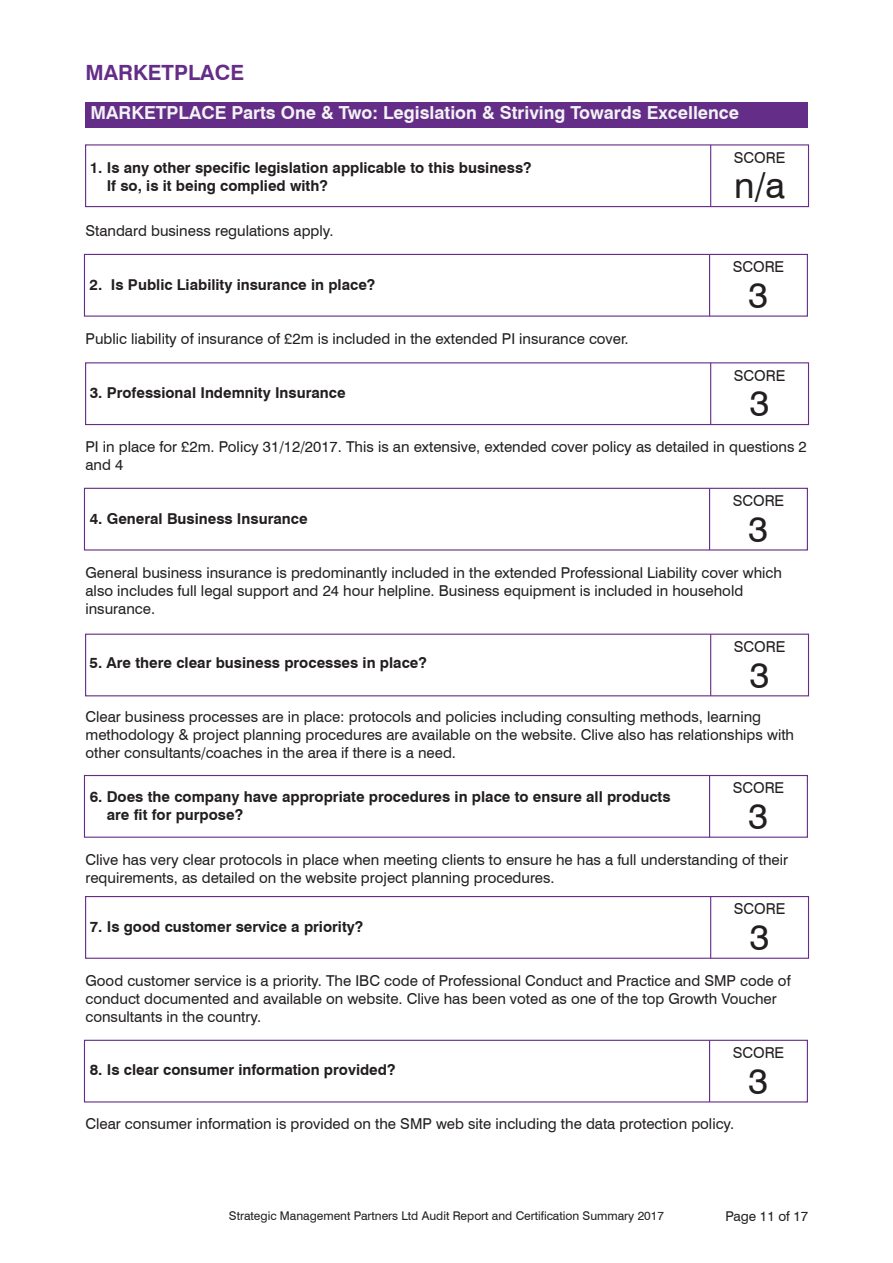
<style>
.page{position:relative;width:893px;height:1263px;background:#fff}
.page>*{position:absolute;margin:0;border:0;box-sizing:border-box;transform-origin:0 0}
.t1{font:36px "Swiss 721 BT";color:#231f20}
.t2{font:700 21px "Swiss 721 BT";color:#642d87}
.t3{font:700 18px "Swiss 721 BT";color:#f2f3f4}
.t4{font:15px/18px "Swiss 721 BT";color:#231f20}
.t5{font:700 15px "Swiss 721 BT";color:#231f20}
.t6{font:13.5px "Swiss 721 BT";color:#231f20}
.t7{font:12px "Swiss 721 BT";color:#231f20}
</style>
<div class="page">
<div style="left:85px;top:102px;width:723px;height:26px;background:#642d87"></div>
<div style="left:84px;top:254px;width:724px;height:63px;border:1px solid #642d87"></div>
<hr style="left:709px;top:254px;width:1px;height:62px;background:#642d87">
<div style="left:85px;top:362px;width:724px;height:63px;border:1px solid #642d87"></div>
<hr style="left:710px;top:363px;width:1px;height:61px;background:#642d87">
<div style="left:84px;top:488px;width:724px;height:62px;border:1px solid #642d87"></div>
<hr style="left:709px;top:488px;width:1px;height:62px;background:#642d87">
<div style="left:85px;top:634px;width:724px;height:62px;border:1px solid #642d87"></div>
<hr style="left:710px;top:634px;width:1px;height:62px;background:#642d87">
<div style="left:84px;top:775px;width:724px;height:63px;border:1px solid #642d87"></div>
<hr style="left:709px;top:775px;width:1px;height:62px;background:#642d87">
<div style="left:85px;top:896px;width:724px;height:63px;border:1px solid #642d87"></div>
<hr style="left:710px;top:896px;width:1px;height:62px;background:#642d87">
<div style="left:84px;top:1040px;width:724px;height:62px;border:1px solid #642d87"></div>
<hr style="left:709px;top:1040px;width:1px;height:62px;background:#642d87">
<div style="left:85px;top:144px;width:724px;height:63px;border:1px solid #642d87"></div>
<hr style="left:710px;top:145px;width:1px;height:62px;background:#642d87">
<p class="t2" style="left:85px;top:60px;width:160px">MARKETPLACE</p>
<p class="t3" style="left:91px;top:102px;width:650px">MARKETPLACE Parts One &amp; Two: Legislation &amp; Striving Towards Excellence</p>
<p class="t5" style="left:90px;top:159px;width:443px">1. Is any other specific legislation applicable to this business?</p>
<p class="t5" style="left:107px;top:177px;width:223px">If so, is it being complied with?</p>
<p class="t4" style="left:85px;top:221px;width:250px">Standard business regulations apply.</p>
<p class="t5" style="left:90px;top:275px;width:287px">2. Is Public Liability insurance in place?</p>
<p class="t4" style="left:85px;top:329px;width:545px">Public liability of insurance of £2m is included in the extended PI insurance cover.</p>
<p class="t5" style="left:90px;top:383px;width:257px">3. Professional Indemnity Insurance</p>
<p class="t4" style="left:85px;top:437px;width:723px">PI in place for £2m. Policy 31/12/2017. This is an extensive, extended cover policy as detailed in questions 2 and 4</p>
<p class="t4" style="left:734px;top:148px;width:53px">SCORE</p>
<p class="t1" style="left:734px;top:164px;width:52px">n/a</p>
<p class="t4" style="left:733px;top:258px;width:53px">SCORE</p>
<p class="t1" style="left:749px;top:273px;width:21px">3</p>
<p class="t4" style="left:734px;top:366px;width:53px">SCORE</p>
<p class="t1" style="left:750px;top:382px;width:21px">3</p>
<p class="t5" style="left:90px;top:509px;width:219px">4. General Business Insurance</p>
<p class="t4" style="left:733px;top:492px;width:53px">SCORE</p>
<p class="t1" style="left:749px;top:507px;width:21px">3</p>
<p class="t4" style="left:85px;top:563px;width:698px">General business insurance is predominantly included in the extended Professional Liability cover which also includes full legal support and 24 hour helpline. Business equipment is included in household insurance.</p>
<p class="t4" style="left:734px;top:637px;width:53px">SCORE</p>
<p class="t1" style="left:750px;top:653px;width:21px">3</p>
<p class="t5" style="left:90px;top:653px;width:339px">5. Are there clear business processes in place?</p>
<p class="t4" style="left:85px;top:707px;width:710px">Clear business processes are in place: protocols and policies including consulting methods, learning methodology &amp; project planning procedures are available on the website. Clive also has relationships with other consultants/coaches in the area if there is a need.</p>
<p class="t5" style="left:90px;top:788px;width:582px">6. Does the company have appropriate procedures in place to ensure all products</p>
<p class="t5" style="left:107px;top:806px;width:138px">are fit for purpose?</p>
<p class="t4" style="left:85px;top:850px;width:704px">Clive has very clear protocols in place when meeting clients to ensure he has a full understanding of their requirements, as detailed on the website project planning procedures.</p>
<p class="t5" style="left:90px;top:917px;width:275px">7. Is good customer service a priority?</p>
<p class="t4" style="left:85px;top:971px;width:707px">Good customer service is a priority. The IBC code of Professional Conduct and Practice and SMP code of conduct documented and available on website. Clive has been voted as one of the top Growth Voucher consultants in the country.</p>
<p class="t5" style="left:90px;top:1060px;width:307px">8. Is clear consumer information provided?</p>
<p class="t4" style="left:85px;top:1114px;width:650px">Clear consumer information is provided on the SMP web site including the data protection policy.</p>
<p class="t4" style="left:733px;top:779px;width:53px">SCORE</p>
<p class="t1" style="left:749px;top:794px;width:21px">3</p>
<p class="t4" style="left:734px;top:900px;width:53px">SCORE</p>
<p class="t1" style="left:750px;top:915px;width:21px">3</p>
<p class="t4" style="left:733px;top:1043px;width:53px">SCORE</p>
<p class="t1" style="left:749px;top:1059px;width:21px">3</p>
<p class="t7" style="left:229px;top:1208px;width:437px">Strategic Management Partners Ltd Audit Report and Certification Summary 2017</p>
<p class="t6" style="left:725px;top:1208px;width:85px">Page 11 of 17</p>
</div>
